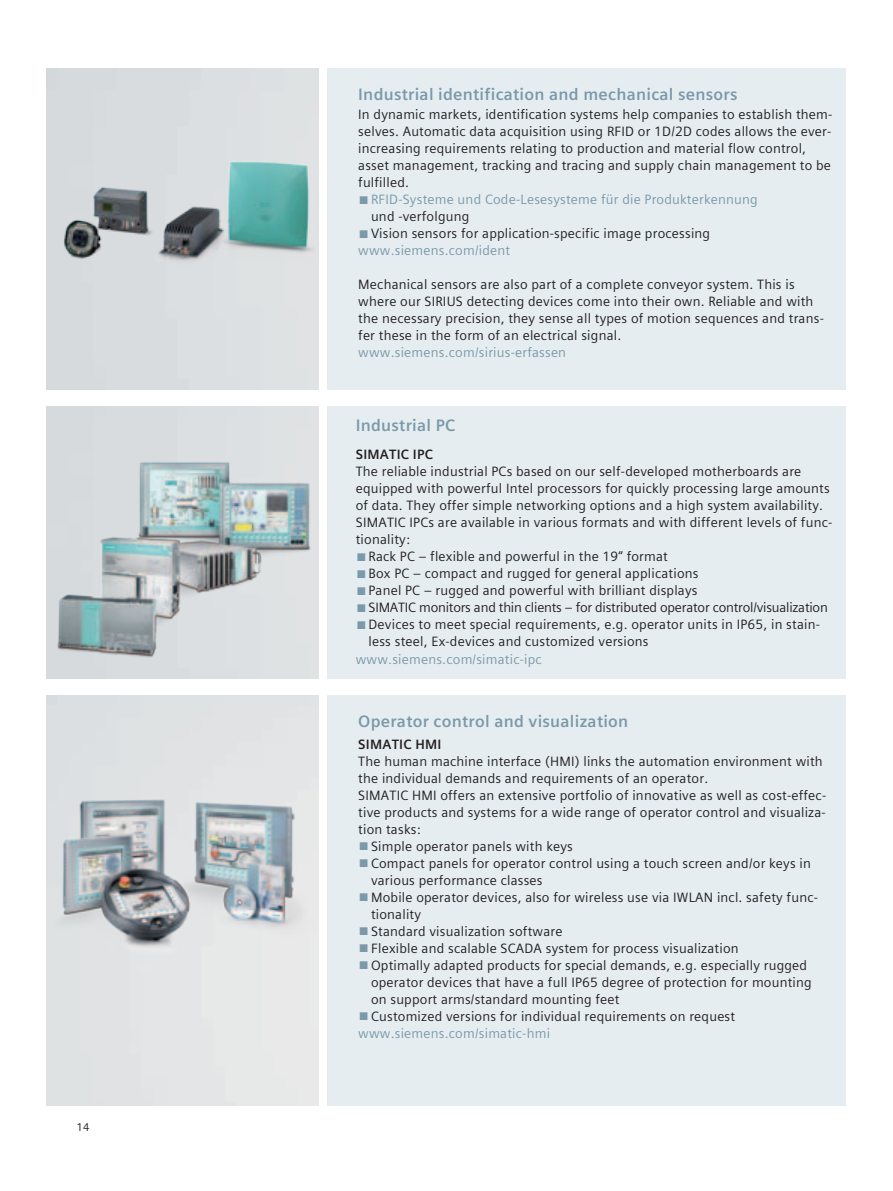
<style>
.page{position:relative;width:893px;height:1191px;background:#fff}
.page>*{position:absolute;margin:0;border:0;box-sizing:border-box;transform-origin:0 0}
.t1{font:700 16.5px "Siemens Sans Global";letter-spacing:.015em;color:#7b99a9}
.t2{font:13.5px/17px "Siemens Sans Global";letter-spacing:.015em;color:#231f20}
.t3{font:13.5px "Siemens Sans Global";letter-spacing:.015em;color:#7b99a9}
.t4{font:13.5px "Siemens Sans Global";letter-spacing:-.015em;color:#231f20}
.t5{font:700 13.5px "Siemens Sans Global";letter-spacing:.015em;color:#231f20}
.t6{font:11.25px "Siemens Sans Global";color:#231f20}
.s1{color:#7b99a9}
</style>
<div class="page">
<img style="left:47px;top:406px;width:272px;height:272px">
<div style="left:327px;top:68px;width:519px;height:321px;background:#e5edf1"></div>
<div style="left:327px;top:406px;width:519px;height:272px;background:#e5edf1"></div>
<div style="left:327px;top:695px;width:519px;height:411px;background:#e5edf1"></div>
<img style="left:54px;top:776px;width:258px;height:207px">
<img style="left:51px;top:83px;width:264px;height:289px">
<p class="t6" style="left:77px;top:1118px;width:15px">14</p>
<p class="t1" style="left:358px;top:82px;width:381px">Industrial identification and mechanical sensors</p>
<p class="t2" style="left:358px;top:106px;width:476px">In dynamic markets, identification systems help companies to establish them&shy;selves. Automatic data acquisition using RFID or 1D/2D codes allows the ever&shy;increasing requirements relating to production and material flow control, asset management, tracking and tracing and supply chain management to be fulfilled.</p>
<p class="t3" style="left:358px;top:189px;width:401px">■RFID-Systeme und Code-Lesesysteme für die Produkterkennung</p>
<p class="t2" style="left:371px;top:208px;width:100px">und -verfolgung</p>
<p class="t2" style="left:358px;top:225px;width:353px"><span class="s1">■</span>Vision sensors for application-specific image processing <span class="s1">www.siemens.com/ident</span></p>
<p class="t2" style="left:358px;top:276px;width:467px">Mechanical sensors are also part of a complete conveyor system. This is where our SIRIUS detecting devices come into their own. Reliable and with the necessary precision, they sense all types of motion sequences and trans&shy;fer these in the form of an electrical signal.</p>
<p class="t3" style="left:358px;top:342px;width:209px">www.siemens.com/sirius-erfassen</p>
<p class="t1" style="left:356px;top:412px;width:101px">Industrial PC</p>
<p class="t5" style="left:356px;top:444px;width:79px">SIMATIC IPC</p>
<p class="t2" style="left:356px;top:463px;width:478px">The reliable industrial PCs based on our self-developed motherboards are equipped with powerful Intel processors for quickly processing large amounts of data. They offer simple networking options and a high system availability.<br>SIMATIC IPCs are available in various formats and with different levels of func&shy;tionality:</p>
<p class="t2" style="left:356px;top:548px;width:314px"><span class="s1">■</span>Rack PC – flexible and powerful in the 19“ format</p>
<p class="t2" style="left:356px;top:565px;width:344px"><span class="s1">■</span>Box PC – compact and rugged for general applications</p>
<p class="t2" style="left:356px;top:582px;width:343px"><span class="s1">■</span>Panel PC – rugged and powerful with brilliant displays</p>
<p class="t4" style="left:356px;top:597px;width:474px"><span class="s1">■</span>SIMATIC monitors and thin clients – for distributed operator control/visualization</p>
<p class="t2" style="left:369px;top:616px;width:453px;text-indent:-13px"><span class="s1">■</span>Devices to meet special requirements, e.g. operator units in IP65, in stain&shy;less steel, Ex-devices and customized versions</p>
<p class="t3" style="left:356px;top:648px;width:187px">www.siemens.com/simatic-ipc</p>
<p class="t1" style="left:358px;top:709px;width:272px">Operator control and visualization</p>
<p class="t5" style="left:358px;top:733px;width:85px">SIMATIC HMI</p>
<p class="t2" style="left:358px;top:752px;width:469px">The human machine interface (HMI) links the automation environment with the individual demands and requirements of an operator.<br>SIMATIC HMI offers an extensive portfolio of innovative as well as cost-effec&shy;tive products and systems for a wide range of operator control and visualiza&shy;tion tasks:</p>
<p class="t2" style="left:358px;top:837px;width:216px"><span class="s1">■</span>Simple operator panels with keys</p>
<p class="t2" style="left:371px;top:854px;width:441px;text-indent:-13px"><span class="s1">■</span>Compact panels for operator control using a touch screen and/or keys in various performance classes</p>
<p class="t2" style="left:371px;top:888px;width:448px;text-indent:-13px"><span class="s1">■</span>Mobile operator devices, also for wireless use via IWLAN incl. safety func&shy;tionality</p>
<p class="t2" style="left:358px;top:922px;width:206px"><span class="s1">■</span>Standard visualization software</p>
<p class="t2" style="left:358px;top:939px;width:382px"><span class="s1">■</span>Flexible and scalable SCADA system for process visualization</p>
<p class="t2" style="left:371px;top:956px;width:442px;text-indent:-13px"><span class="s1">■</span>Optimally adapted products for special demands, e.g. especially rugged operator devices that have a full IP65 degree of protection for mounting on support arms/standard mounting feet</p>
<p class="t2" style="left:358px;top:1007px;width:378px"><span class="s1">■</span>Customized versions for individual requirements on request <span class="s1">www.siemens.com/simatic-hmi</span></p>
</div>
